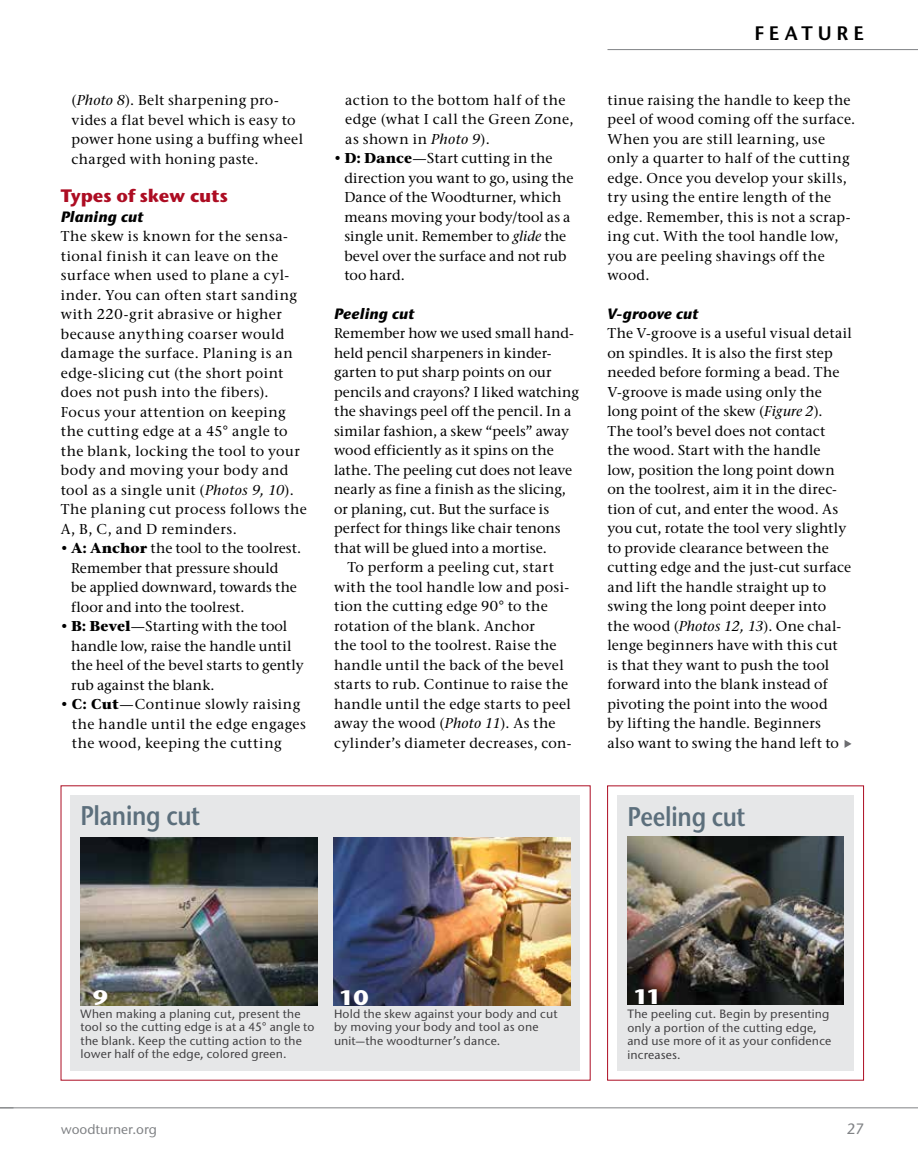
<style>
.page{position:relative;width:918px;height:1175px;background:#fff}
.page>*{position:absolute;margin:0;border:0;box-sizing:border-box;transform-origin:0 0}
.t1{font:600 27px "Stone Sans ITC Pro";letter-spacing:-.015em;color:#5c6f7c;scale:.85 1}
.t2{font:700 21px "Stone Sans ITC Pro";color:#fff;scale:1.1 1}
.t3{font:600 19.5px "Stone Sans ITC Pro";letter-spacing:.255em;color:#000}
.t4{font:700 18px "Stone Sans ITC Pro";letter-spacing:-.005em;color:#ad0d23}
.t5{font:italic 700 15px "Stone Sans ITC Pro";letter-spacing:.005em;color:#000}
.t6{font:500 15px "Stone Sans ITC Pro";color:#808285}
.t7{font:500 14.25px/19.5px "Stone Serif ITC Pro";letter-spacing:.02em;color:#000}
.t8{font:500 14.25px/19.5px "Stone Serif ITC Pro";color:#000}
.t9{font:500 13.5px "Stone Sans ITC Pro";color:#808285}
.t10{font:500 12px/13.5px "Stone Sans ITC Pro";letter-spacing:.015em;color:#414042}
.s1{font-style:italic}
.s2{font-weight:700}
</style>
<div class="page">
<hr style="left:0;top:1107px;width:918px;height:1px;background:#808285">
<hr style="left:608px;top:49px;width:310px;height:1px;background:#808285">
<svg style="left:0;top:1107px;width:14px;height:1px"></svg>
<div style="left:71px;top:796px;width:509px;height:275px;background:#e6e7e8"></div>
<img style="left:334px;top:837px;width:236px;height:168px">
<img style="left:81px;top:837px;width:236px;height:168px">
<div style="left:607px;top:785px;width:257px;height:295px;border:1px solid #ad0d23"></div>
<div style="left:618px;top:795px;width:236px;height:276px;background:#e6e7e8"></div>
<img style="left:627px;top:837px;width:217px;height:167px">
<svg style="left:845px;top:740px;width:7px;height:8px"></svg>
<p class="t7" style="left:72px;top:90px;width:233px">(<span class="s1">Photo 8</span>). Belt sharpening pro&shy;vides a flat bevel which is easy to power hone using a buffing wheel charged with honing paste.</p>
<p class="t4" style="left:61px;top:184px;width:169px">Types of skew cuts</p>
<p class="t5" style="left:61px;top:207px;width:84px">Planing cut</p>
<p class="t7" style="left:61px;top:227px;width:247px">The skew is known for the sensa&shy;tional finish it can leave on the surface when used to plane a cyl&shy;inder. You can often start sanding with 220-grit abrasive or higher because anything coarser would damage the surface. Planing is an edge-slicing cut (the short point does not push into the fibers).<br>Focus your attention on keeping the cutting edge at a 45° angle to the blank, locking the tool to your body and moving your body and tool as a single unit (<span class="s1">Photos 9, 10</span>).<br>The planing cut process follows the<br>A, B, C, and D reminders.</p>
<p class="t8" style="left:71px;top:538px;width:232px;text-indent:-10px">• <span class="s2">A: Anchor</span> the tool to the toolrest.<br>Remember that pressure should<br>be applied downward, towards the floor and into the toolrest.</p>
<p class="t7" style="left:71px;top:616px;width:234px;text-indent:-10px">• <span class="s2">B: Bevel</span>—Starting with the tool handle low, raise the handle until the heel of the bevel starts to gently rub against the blank.</p>
<p class="t7" style="left:72px;top:694px;width:236px;text-indent:-11px">• <span class="s2">C: Cut</span>—Continue slowly raising the handle until the edge engages the wood, keeping the cutting</p>
<h1 class="t1" style="left:80px;top:798px;width:142px">Planing cut</h1>
<p class="t7" style="left:345px;top:90px;width:230px">action to the bottom half of the edge (what I call the Green Zone, as shown in <span class="s1">Photo 9</span>).</p>
<p class="t7" style="left:344px;top:149px;width:231px;text-indent:-10px">• <span class="s2">D: Dance</span>—Start cutting in the direction you want to go, using the<br>Dance of the Woodturner, which means moving your body/tool as a single unit. Remember to <span class="s1">glide</span> the bevel over the surface and not rub too hard.</p>
<p class="t5" style="left:334px;top:304px;width:82px">Peeling cut</p>
<p class="t7" style="left:334px;top:324px;width:241px">Remember how we used small hand-</p>
<p class="t7" style="left:334px;top:343px;width:219px">held pencil sharpeners in kinder-</p>
<p class="t7" style="left:334px;top:363px;width:219px">garten to put sharp points on our</p>
<p class="t7" style="left:334px;top:382px;width:247px">pencils and crayons? I liked watching</p>
<p class="t7" style="left:334px;top:402px;width:239px">the shavings peel off the pencil. In a</p>
<p class="t8" style="left:334px;top:421px;width:237px">similar fashion, a skew “peels” away</p>
<p class="t7" style="left:334px;top:441px;width:221px">wood efficiently as it spins on the</p>
<p class="t8" style="left:334px;top:460px;width:240px">lathe. The peeling cut does not leave</p>
<p class="t7" style="left:334px;top:480px;width:233px">nearly as fine a finish as the slicing,</p>
<p class="t7" style="left:334px;top:499px;width:217px">or planing, cut. But the surface is</p>
<p class="t7" style="left:334px;top:519px;width:228px">perfect for things like chair tenons</p>
<p class="t7" style="left:334px;top:538px;width:214px">that will be glued into a mortise.</p>
<p class="t7" style="left:348px;top:558px;width:208px">To perform a peeling cut, start</p>
<p class="t7" style="left:334px;top:577px;width:236px">with the tool handle low and posi-</p>
<p class="t7" style="left:334px;top:597px;width:215px">tion the cutting edge 90° to the</p>
<p class="t7" style="left:334px;top:616px;width:202px">rotation of the blank. Anchor</p>
<p class="t7" style="left:334px;top:636px;width:224px">the tool to the toolrest. Raise the</p>
<p class="t7" style="left:334px;top:655px;width:231px">handle until the back of the bevel</p>
<p class="t7" style="left:334px;top:675px;width:236px">starts to rub. Continue to raise the</p>
<p class="t7" style="left:334px;top:694px;width:238px">handle until the edge starts to peel</p>
<p class="t7" style="left:334px;top:713px;width:223px">away the wood (<span class="s1">Photo 11</span>). As the</p>
<p class="t7" style="left:334px;top:733px;width:239px">cylinder’s diameter decreases, con-</p>
<h3 class="t3" style="left:754px;top:21px;width:111px">FEATURE</h3>
<p class="t7" style="left:607px;top:90px;width:249px">tinue raising the handle to keep the peel of wood coming off the surface.<br>When you are still learning, use only a quarter to half of the cutting edge. Once you develop your skills, try using the entire length of the edge. Remember, this is not a scrap&shy;ing cut. With the tool handle low, you are peeling shavings off the wood.</p>
<p class="t5" style="left:608px;top:304px;width:92px">V-groove cut</p>
<p class="t7" style="left:607px;top:324px;width:246px">The V-groove is a useful visual detail on spindles. It is also the first step needed before forming a bead. The V-groove is made using only the long point of the skew (<span class="s1">Figure 2</span>).<br>The tool’s bevel does not contact<br>the wood. Start with the handle<br>low, position the long point down on the toolrest, aim it in the direc&shy;tion of cut, and enter the wood. As you cut, rotate the tool very slightly to provide clearance between the cutting edge and the just-cut surface and lift the handle straight up to swing the long point deeper into<br>the wood (<span class="s1">Photos 12, 13</span>). One chal&shy;lenge beginners have with this cut<br>is that they want to push the tool forward into the blank instead of pivoting the point into the wood<br>by lifting the handle. Beginners<br>also want to swing the hand left to</p>
<h1 class="t1" style="left:627px;top:799px;width:140px">Peeling cut</h1>
<h2 class="t2" style="left:93px;top:984px;width:16px">9</h2>
<h2 class="t2" style="left:339px;top:984px;width:29px">10</h2>
<p class="t10" style="left:81px;top:1006px;width:235px">When making a planing cut, present the tool so the cutting edge is at a 45° angle to the blank. Keep the cutting action to the lower half of the edge, colored green.</p>
<p class="t10" style="left:334px;top:1006px;width:225px">Hold the skew against your body and cut by moving your body and tool as one unit—the woodturner’s dance.</p>
<h2 class="t2" style="left:633px;top:983px;width:27px">11</h2>
<p class="t10" style="left:627px;top:1007px;width:205px">The peeling cut. Begin by presenting only a portion of the cutting edge, and use more of it as your confidence increases.</p>
<p class="t9" style="left:61px;top:1120px;width:98px">woodturner.org</p>
<p class="t6" style="left:847px;top:1119px;width:19px">27</p>
</div>
